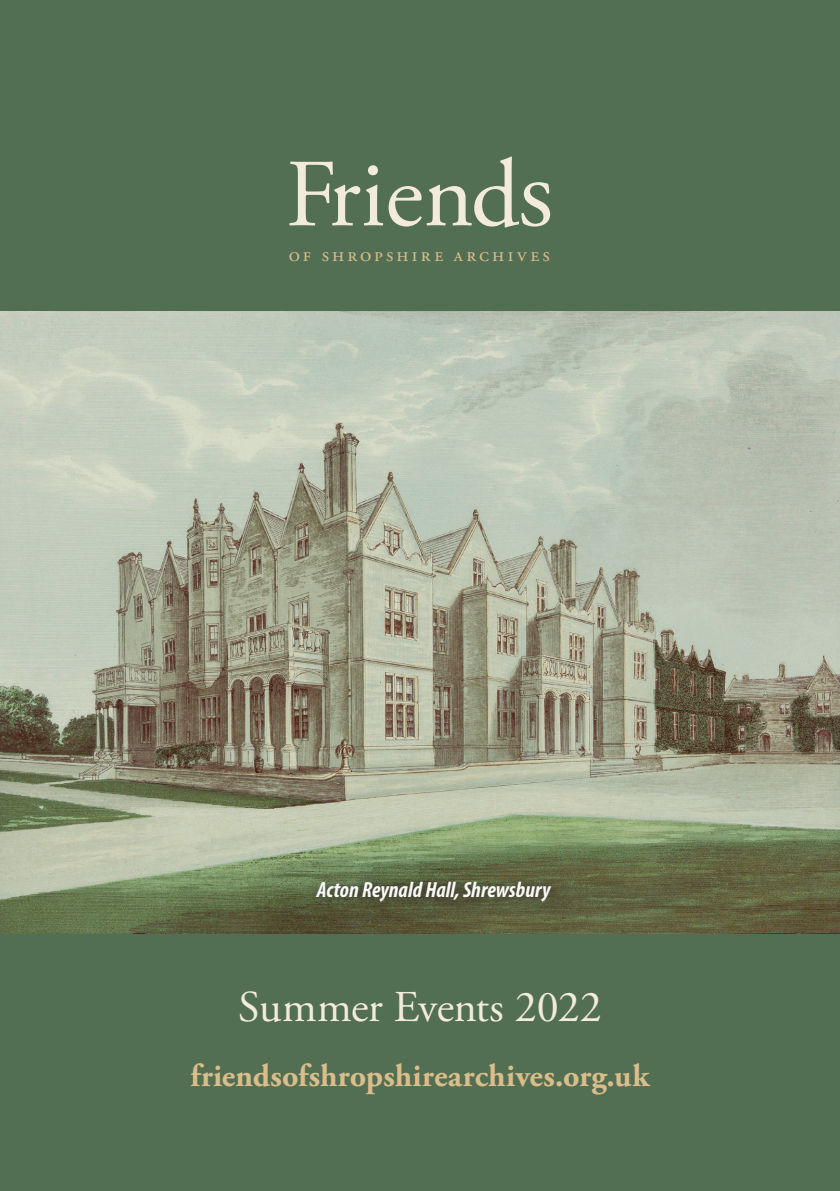
<style>
.page{position:relative;width:840px;height:1191px;background:#fff}
.page>*{position:absolute;margin:0;border:0;box-sizing:border-box;transform-origin:0 0}
.t1{font:96px "Adobe Garamond Pro";color:#f2ebdc}
.t2{font:44px "Adobe Garamond Pro";letter-spacing:-.015em;color:#f2ebdc}
.t3{font:700 32px "Adobe Garamond Pro";color:#d9bd8b}
.t4{font:italic 700 condensed 22px "Myriad Pro";color:#fff}
.t5{font:20px "Adobe Garamond Pro";letter-spacing:.155em;color:#d9bd8b}
</style>
<div class="page">
<div style="left:0;top:0;width:839px;height:1191px;background:#536f53"></div>
<img style="left:0;top:311px;width:839px;height:622px">
<div style="left:307px;top:872px;width:254px;height:40px;background:#231f20;opacity:.75"></div>
<p class="t1" style="left:285px;top:137px;width:269px">Friends</p>
<p class="t5" style="left:289px;top:243px;width:262px">of Shropshire Archives</p>
<p class="t4" style="left:317px;top:876px;width:235px">Acton Reynald Hall, Shrewsbury</p>
<p class="t2" style="left:238px;top:981px;width:365px">Summer Events 2022</p>
<p class="t3" style="left:190px;top:1057px;width:460px">friendsofshropshirearchives.org.uk</p>
</div>
